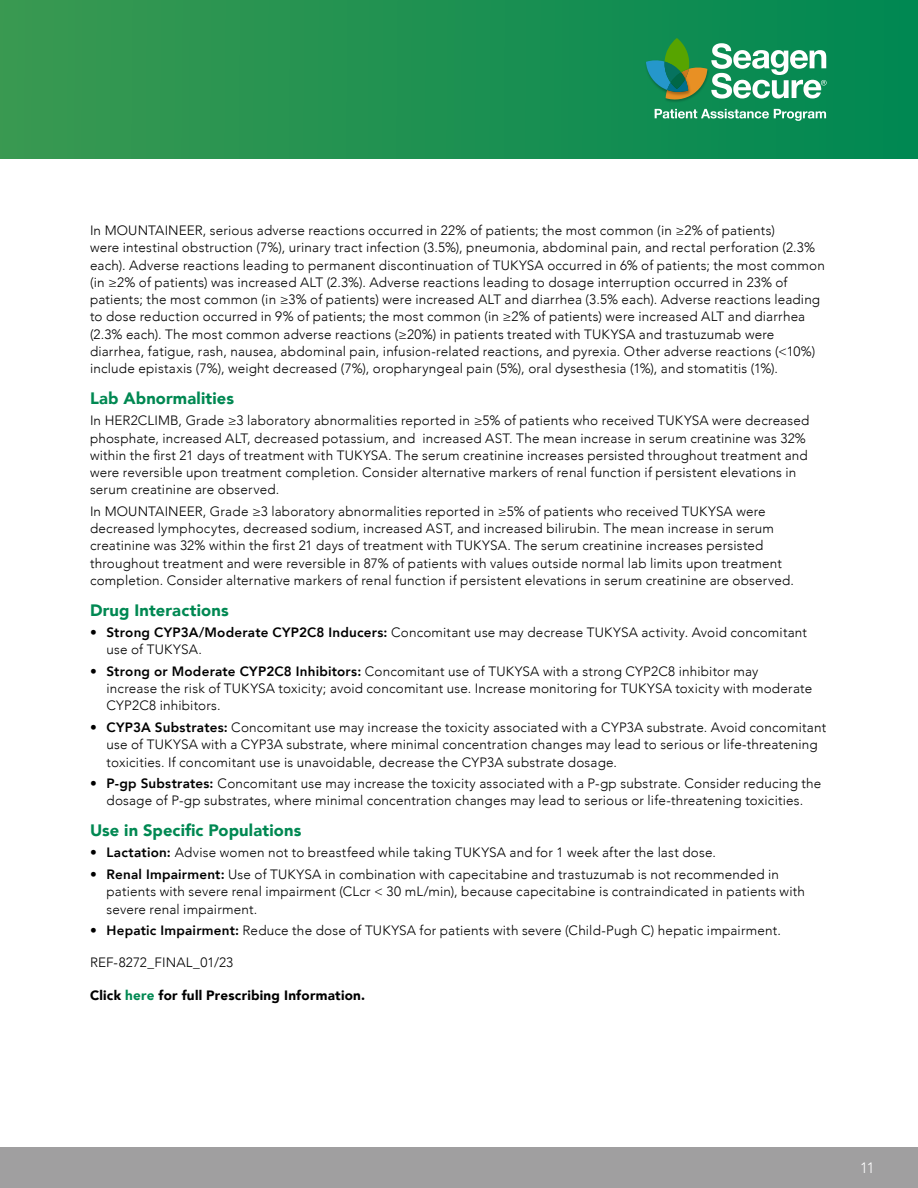
<style>
.page{position:relative;width:918px;height:1188px;background:#fff}
.page>*{position:absolute;margin:0;border:0;box-sizing:border-box;transform-origin:0 0}
.t1{font:900 16.5px "Avenir LT Com";letter-spacing:.01em;color:#008852}
.t2{font:300 15px "Avenir LT Com";color:#fff}
.t3{font:300 13.5px/17.2px "Avenir LT Com";letter-spacing:.015em;color:#000}
.t4{font:900 13.5px "Avenir LT Com";letter-spacing:.015em;color:#000}
.s1{font-weight:800}
.s2{color:#008852}
</style>
<div class="page">
<div style="left:0;top:1148px;width:918px;height:40px;background:#a09fa0"></div>
<div style="left:0;top:0;width:918px;height:159px;background:linear-gradient(to right,#3a9951,#008852)"></div>
<svg style="left:655px;top:109px;width:171px;height:12px"></svg>
<img style="left:664px;top:101px;width:47px;height:3px">
<img style="left:643px;top:59px;width:3px;height:39px">
<svg style="left:646px;top:38px;width:181px;height:63px"></svg>
<p class="t3" style="left:90px;top:222px;width:736px">In MOUNTAINEER, serious adverse reactions occurred in 22% of patients; the most common (in ≥2% of patients)<br>were intestinal obstruction (7%), urinary tract infection (3.5%), pneumonia, abdominal pain, and rectal perforation (2.3% each). Adverse reactions leading to permanent discontinuation of TUKYSA occurred in 6% of patients; the most common (in ≥2% of patients) was increased ALT (2.3%). Adverse reactions leading to dosage interruption occurred in 23% of patients; the most common (in ≥3% of patients) were increased ALT and diarrhea (3.5% each). Adverse reactions leading to dose reduction occurred in 9% of patients; the most common (in ≥2% of patients) were increased ALT and diarrhea (2.3% each). The most common adverse reactions (≥20%) in patients treated with TUKYSA and trastuzumab were diarrhea, fatigue, rash, nausea, abdominal pain, infusion-related reactions, and pyrexia. Other adverse reactions (&lt;10%) include epistaxis (7%), weight decreased (7%), oropharyngeal pain (5%), oral dysesthesia (1%), and stomatitis (1%).</p>
<p class="t1" style="left:90px;top:388px;width:146px">Lab Abnormalities</p>
<p class="t3" style="left:90px;top:412px;width:721px">In HER2CLIMB, Grade ≥3 laboratory abnormalities reported in ≥5% of patients who received TUKYSA were decreased phosphate, increased ALT, decreased potassium, and increased AST. The mean increase in serum creatinine was 32% within the first 21 days of treatment with TUKYSA. The serum creatinine increases persisted throughout treatment and were reversible upon treatment completion. Consider alternative markers of renal function if persistent elevations in serum creatinine are observed.</p>
<p class="t3" style="left:90px;top:503px;width:705px">In MOUNTAINEER, Grade ≥3 laboratory abnormalities reported in ≥5% of patients who received TUKYSA were decreased lymphocytes, decreased sodium, increased AST, and increased bilirubin. The mean increase in serum creatinine was 32% within the first 21 days of treatment with TUKYSA. The serum creatinine increases persisted throughout treatment and were reversible in 87% of patients with values outside normal lab limits upon treatment completion. Consider alternative markers of renal function if persistent elevations in serum creatinine are observed.</p>
<p class="t1" style="left:90px;top:600px;width:140px">Drug Interactions</p>
<p class="t3" style="left:106px;top:624px;width:702px;text-indent:-16px">• <span class="s1">Strong CYP3A/Moderate CYP2C8 Inducers:</span> Concomitant use may decrease TUKYSA activity. Avoid concomitant use of TUKYSA.</p>
<p class="t3" style="left:106px;top:663px;width:707px;text-indent:-16px">• <span class="s1">Strong or Moderate CYP2C8 Inhibitors:</span> Concomitant use of TUKYSA with a strong CYP2C8 inhibitor may increase the risk of TUKYSA toxicity; avoid concomitant use. Increase monitoring for TUKYSA toxicity with moderate<br>CYP2C8 inhibitors.</p>
<p class="t3" style="left:106px;top:719px;width:721px;text-indent:-16px">• <span class="s1">CYP3A Substrates:</span> Concomitant use may increase the toxicity associated with a CYP3A substrate. Avoid concomitant use of TUKYSA with a CYP3A substrate, where minimal concentration changes may lead to serious or life-threatening toxicities. If concomitant use is unavoidable, decrease the CYP3A substrate dosage.</p>
<p class="t3" style="left:90px;top:775px;width:733px;text-align:center">• <span class="s1">P-gp Substrates:</span> Concomitant use may increase the toxicity associated with a P-gp substrate. Consider reducing the dosage of P-gp substrates, where minimal concentration changes may lead to serious or life-threatening toxicities.</p>
<p class="t1" style="left:90px;top:820px;width:213px">Use in Specific Populations</p>
<p class="t3" style="left:90px;top:844px;width:628px">• <span class="s1">Lactation:</span> Advise women not to breastfeed while taking TUKYSA and for 1 week after the last dose.</p>
<p class="t3" style="left:106px;top:866px;width:700px;text-indent:-16px">• <span class="s1">Renal Impairment:</span> Use of TUKYSA in combination with capecitabine and trastuzumab is not recommended in patients with severe renal impairment (CLcr &lt; 30 mL/min), because capecitabine is contraindicated in patients with severe renal impairment.</p>
<p class="t3" style="left:90px;top:922px;width:693px">• <span class="s1">Hepatic Impairment:</span> Reduce the dose of TUKYSA for patients with severe (Child-Pugh C) hepatic impairment.</p>
<p class="t3" style="left:90px;top:954px;width:145px">REF-8272_FINAL_01/23</p>
<p class="t4" style="left:90px;top:987px;width:277px">Click <span class="s2">here</span> for full Prescribing Information.</p>
<p class="t2" style="left:860px;top:1159px;width:16px">11</p>
</div>
